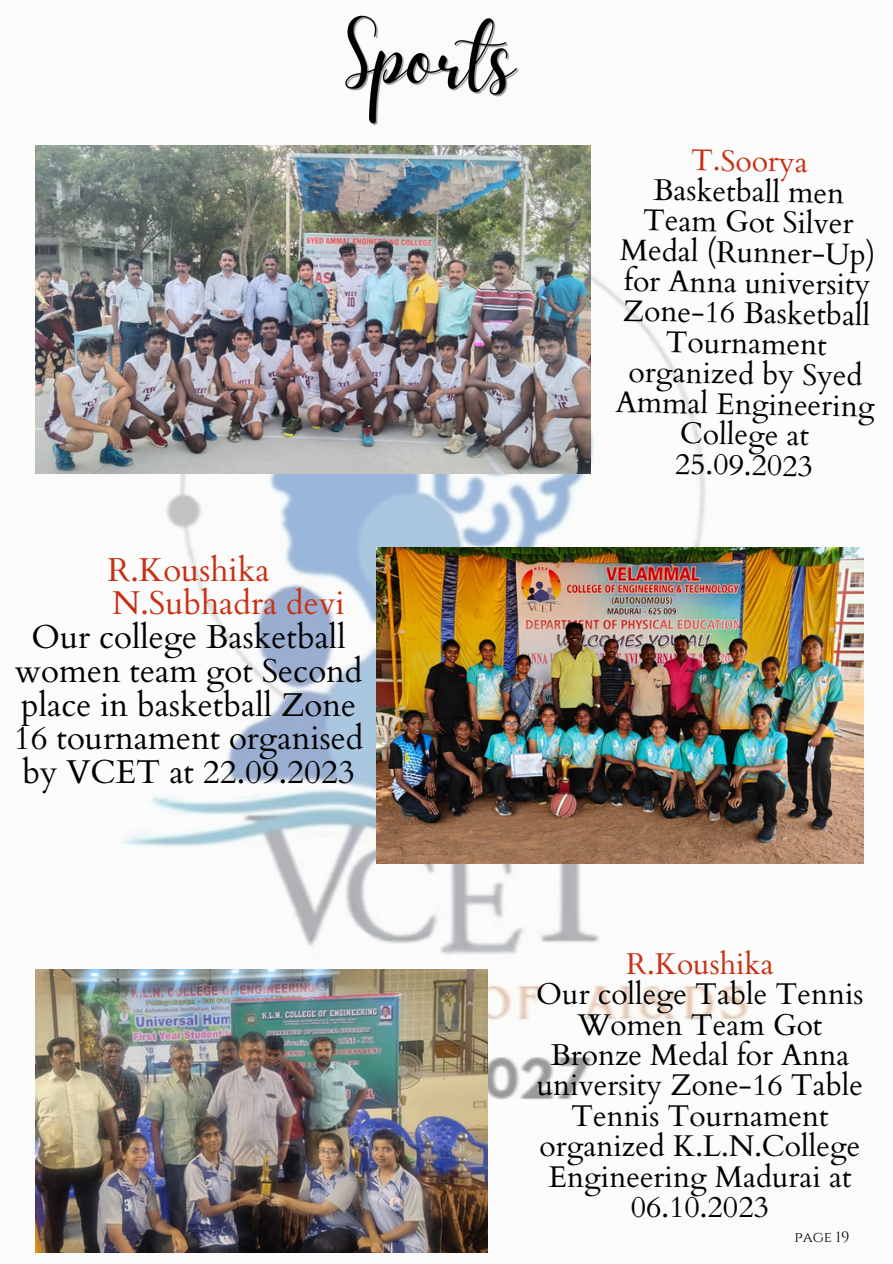
<style>
.page{position:relative;width:893px;height:1264px;background:#fff}
.page>*{position:absolute;margin:0;border:0;box-sizing:border-box;transform-origin:0 0}
.t1{font:33px "Cardo";color:#000}
.t2{font:33px "Cardo";color:#c83114}
.t3{font:30px/30.5px "Cardo";color:#000;text-align:center}
.t4{font:15px "Cinzel";color:#000}
.s1{color:#c83114}
</style>
<div class="page">
<div style="left:0;top:0;width:892px;height:1263px;background:#fbfbfb"></div>
<img style="left:35px;top:148px;width:829px;height:952px">
<img style="left:35px;top:969px;width:453px;height:282px">
<img style="left:377px;top:547px;width:486px;height:316px">
<img style="left:35px;top:146px;width:555px;height:327px">
<img style="left:345px;top:15px;width:174px;height:110px">
<p class="t2" style="left:108px;top:548px;width:164px">R.Koushika</p>
<p class="t2" style="left:112px;top:581px;width:234px">N.Subhadra devi</p>
<p class="t1" style="left:32px;top:615px;width:316px">Our college Basketball</p>
<p class="t1" style="left:15px;top:649px;width:349px">women team got Second</p>
<p class="t1" style="left:21px;top:683px;width:336px">place in basketball Zone</p>
<p class="t1" style="left:14px;top:716px;width:351px">16 tournament organised</p>
<p class="t1" style="left:22px;top:750px;width:334px">by VCET at 22.09.2023</p>
<p class="t3" style="left:620px;top:144px;width:260px;rotate:1deg"><span class="s1">T.Soorya<br></span>Basketball men<br>Team Got Silver<br>Medal (Runner-Up) for Anna university<br>Zone-16 Basketball<br>Tournament organized by Syed<br>Ammal Engineering<br>College at<br>25.09.2023</p>
<h2 class="t3" style="left:536px;top:949px;width:329px"><span class="s1">R.Koushika<br></span>Our college Table Tennis<br>Women Team Got<br>Bronze Medal for Anna university Zone-16 Table<br>Tennis Tournament organized K.L.N.College<br>Engineering Madurai at<br>06.10.2023</h2>
<p class="t4" style="left:794px;top:1227px;width:56px">page 19</p>
</div>
